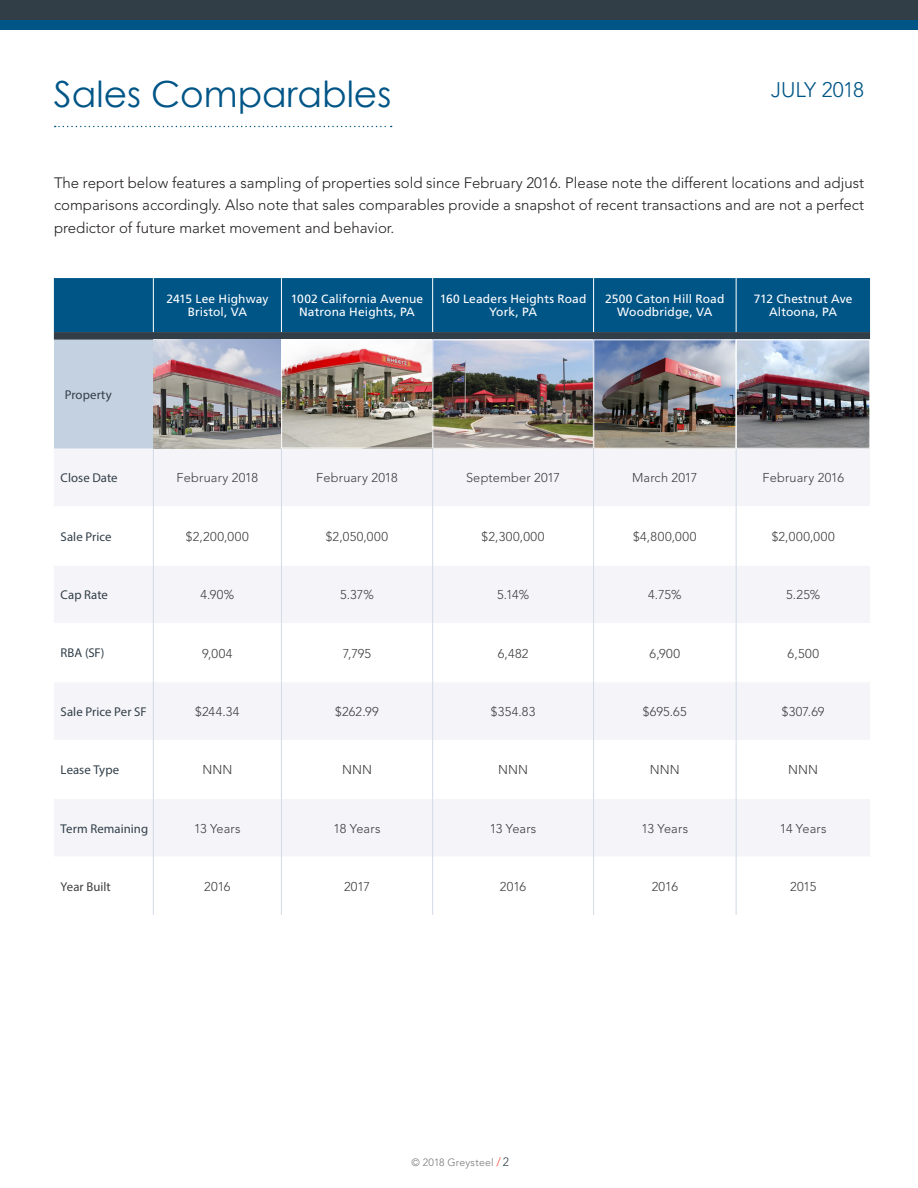
<style>
.page{position:relative;width:918px;height:1188px;background:#fff}
.page>*{position:absolute;margin:0;border:0;box-sizing:border-box;transform-origin:0 0}
.contents{font:36px "Century Gothic";color:#005587}
.Article_Title{font:300 21px "Avenir LT Std";letter-spacing:-.015em;color:#005587}
.Paragraph_Body{font:300 15px/22.5px "Avenir LT Std";color:#231f20;text-align:justify}
.Paragraph_Body_table{font:300 12.75px "Avenir LT Std";letter-spacing:.015em;color:#3e3e3f}
.Paragraph_Body_table-2{font:12.75px "Myriad Pro";letter-spacing:.005em;color:#313e48}
.Paragraph_Body_table-3{font:12.75px "Myriad Pro";letter-spacing:.005em;color:#3e3e3f}
.Paragraph_Body_table-4{font:12px/13.5px "Frutiger LT Std";letter-spacing:.01em;color:#fff;text-align:center}
.t1{font:300 10.5px "Avenir LT Std";letter-spacing:.015em;color:#77777a}
.s1{font-size:12px;color:#ff4338}
.s2{font-size:12px;color:#313e48}
</style>
<div class="page">
<div style="left:0;top:0;width:918px;height:20px;background:#313e48"></div>
<div style="left:0;top:20px;width:918px;height:10px;background:#005587"></div>
<svg style="left:55px;top:126px;width:337px;height:1px"></svg>
<div style="left:54px;top:278px;width:816px;height:54px;background:#005587"></div>
<svg style="left:54px;top:332px;width:816px;height:8px;background:#46525c"></svg>
<div style="left:54px;top:340px;width:99px;height:108px;background:#c4d1e0"></div>
<hr style="left:281px;top:278px;width:1px;height:54px;background:#fff">
<hr style="left:432px;top:278px;width:1px;height:54px;background:#fff">
<hr style="left:593px;top:278px;width:1px;height:54px;background:#fff">
<hr style="left:736px;top:278px;width:1px;height:54px;background:#fff">
<hr style="left:153px;top:278px;width:1px;height:54px;background:#fff">
<hr style="left:153px;top:448px;width:1px;height:59px;background:#d1dae7">
<hr style="left:281px;top:449px;width:1px;height:58px;background:#d1dae7">
<hr style="left:432px;top:449px;width:1px;height:58px;background:#d1dae7">
<hr style="left:593px;top:448px;width:1px;height:59px;background:#d1dae7">
<hr style="left:736px;top:448px;width:1px;height:59px;background:#d1dae7">
<hr style="left:153px;top:507px;width:1px;height:58px;background:#d1dae7">
<hr style="left:281px;top:507px;width:1px;height:58px;background:#d1dae7">
<hr style="left:432px;top:507px;width:1px;height:58px;background:#d1dae7">
<hr style="left:593px;top:507px;width:1px;height:58px;background:#d1dae7">
<hr style="left:736px;top:507px;width:1px;height:58px;background:#d1dae7">
<hr style="left:153px;top:565px;width:1px;height:59px;background:#d1dae7">
<hr style="left:281px;top:565px;width:1px;height:59px;background:#d1dae7">
<hr style="left:432px;top:565px;width:1px;height:59px;background:#d1dae7">
<hr style="left:593px;top:565px;width:1px;height:59px;background:#d1dae7">
<hr style="left:736px;top:565px;width:1px;height:59px;background:#d1dae7">
<hr style="left:153px;top:624px;width:1px;height:58px;background:#d1dae7">
<hr style="left:153px;top:682px;width:1px;height:58px;background:#d1dae7">
<hr style="left:153px;top:799px;width:1px;height:58px;background:#d1dae7">
<hr style="left:153px;top:857px;width:1px;height:58px;background:#d1dae7">
<hr style="left:281px;top:624px;width:1px;height:58px;background:#d1dae7">
<hr style="left:281px;top:682px;width:1px;height:58px;background:#d1dae7">
<hr style="left:281px;top:799px;width:1px;height:58px;background:#d1dae7">
<hr style="left:281px;top:857px;width:1px;height:58px;background:#d1dae7">
<hr style="left:432px;top:624px;width:1px;height:58px;background:#d1dae7">
<hr style="left:432px;top:682px;width:1px;height:58px;background:#d1dae7">
<hr style="left:432px;top:799px;width:1px;height:58px;background:#d1dae7">
<hr style="left:432px;top:857px;width:1px;height:58px;background:#d1dae7">
<hr style="left:593px;top:624px;width:1px;height:58px;background:#d1dae7">
<hr style="left:593px;top:682px;width:1px;height:58px;background:#d1dae7">
<hr style="left:593px;top:799px;width:1px;height:58px;background:#d1dae7">
<hr style="left:593px;top:857px;width:1px;height:58px;background:#d1dae7">
<hr style="left:736px;top:624px;width:1px;height:58px;background:#d1dae7">
<hr style="left:736px;top:682px;width:1px;height:58px;background:#d1dae7">
<hr style="left:736px;top:799px;width:1px;height:58px;background:#d1dae7">
<hr style="left:736px;top:857px;width:1px;height:58px;background:#d1dae7">
<hr style="left:153px;top:740px;width:1px;height:59px;background:#d1dae7">
<hr style="left:281px;top:740px;width:1px;height:59px;background:#d1dae7">
<hr style="left:432px;top:740px;width:1px;height:59px;background:#d1dae7">
<hr style="left:593px;top:740px;width:1px;height:59px;background:#d1dae7">
<hr style="left:736px;top:740px;width:1px;height:59px;background:#d1dae7">
<img style="left:153px;top:340px;width:128px;height:108px">
<img style="left:283px;top:342px;width:148px;height:104px">
<div style="left:281px;top:340px;width:152px;height:108px;border:1px solid #fff"></div>
<img style="left:435px;top:342px;width:157px;height:104px">
<div style="left:433px;top:340px;width:161px;height:108px;border:1px solid #fff"></div>
<img style="left:596px;top:342px;width:138px;height:104px">
<img style="left:738px;top:342px;width:130px;height:104px">
<div style="left:736px;top:340px;width:134px;height:108px;border:1px solid #fff"></div>
<p class="contents" style="left:54px;top:69px;width:339px">Sales Comparables</p>
<p class="Article_Title" style="left:771px;top:77px;width:94px">JULY 2018</p>
<p class="Paragraph_Body" style="left:54px;top:171px;width:812px">The report below features a sampling of properties sold since February 2016. Please note the different locations and adjust comparisons accordingly. Also note that sales comparables provide a snapshot of recent transactions and are not a perfect predictor of future market movement and behavior.</p>
<p class="Paragraph_Body_table-2" style="left:65px;top:387px;width:49px">Property</p>
<p class="Paragraph_Body_table-4" style="left:166px;top:292px;width:104px">2415 Lee Highway<br>Bristol, VA</p>
<p class="Paragraph_Body_table-4" style="left:291px;top:292px;width:134px">1002 California Avenue<br>Natrona Heights, PA</p>
<p class="Paragraph_Body_table-4" style="left:440px;top:292px;width:148px">160 Leaders Heights Road<br>York, PA</p>
<p class="Paragraph_Body_table-4" style="left:605px;top:292px;width:121px">2500 Caton Hill Road<br>Woodbridge, VA</p>
<p class="Paragraph_Body_table-4" style="left:754px;top:292px;width:100px">712 Chestnut Ave<br>Altoona, PA</p>
<p class="Paragraph_Body_table-2" style="left:61px;top:470px;width:59px">Close Date</p>
<p class="Paragraph_Body_table" style="left:177px;top:471px;width:83px">February 2018</p>
<p class="Paragraph_Body_table" style="left:316px;top:471px;width:83px">February 2018</p>
<p class="Paragraph_Body_table" style="left:466px;top:471px;width:96px">September 2017</p>
<p class="Paragraph_Body_table" style="left:632px;top:471px;width:67px">March 2017</p>
<p class="Paragraph_Body_table" style="left:763px;top:471px;width:83px">February 2016</p>
<p class="Paragraph_Body_table-2" style="left:61px;top:529px;width:52px">Sale Price</p>
<p class="Paragraph_Body_table" style="left:186px;top:529px;width:64px">$2,200,000</p>
<p class="Paragraph_Body_table" style="left:326px;top:529px;width:64px">$2,050,000</p>
<p class="Paragraph_Body_table" style="left:482px;top:529px;width:64px">$2,300,000</p>
<p class="Paragraph_Body_table" style="left:633px;top:529px;width:65px">$4,800,000</p>
<p class="Paragraph_Body_table" style="left:772px;top:529px;width:65px">$2,000,000</p>
<p class="Paragraph_Body_table-2" style="left:61px;top:587px;width:49px">Cap Rate</p>
<p class="Paragraph_Body_table" style="left:201px;top:587px;width:35px">4.90%</p>
<p class="Paragraph_Body_table" style="left:340px;top:587px;width:35px">5.37%</p>
<p class="Paragraph_Body_table" style="left:497px;top:587px;width:33px">5.14%</p>
<p class="Paragraph_Body_table" style="left:648px;top:587px;width:35px">4.75%</p>
<p class="Paragraph_Body_table" style="left:786px;top:587px;width:36px">5.25%</p>
<p class="Paragraph_Body_table-2" style="left:61px;top:645px;width:45px">RBA (SF)</p>
<p class="Paragraph_Body_table" style="left:202px;top:646px;width:32px">9,004</p>
<p class="Paragraph_Body_table" style="left:343px;top:646px;width:30px">7,795</p>
<p class="Paragraph_Body_table" style="left:498px;top:646px;width:32px">6,482</p>
<p class="Paragraph_Body_table" style="left:650px;top:646px;width:32px">6,900</p>
<p class="Paragraph_Body_table" style="left:788px;top:646px;width:33px">6,500</p>
<p class="Paragraph_Body_table-2" style="left:61px;top:704px;width:88px">Sale Price Per SF</p>
<p class="Paragraph_Body_table" style="left:195px;top:704px;width:46px">$244.34</p>
<p class="Paragraph_Body_table" style="left:335px;top:704px;width:45px">$262.99</p>
<p class="Paragraph_Body_table" style="left:491px;top:704px;width:46px">$354.83</p>
<p class="Paragraph_Body_table" style="left:643px;top:704px;width:46px">$695.65</p>
<p class="Paragraph_Body_table" style="left:782px;top:704px;width:44px">$307.69</p>
<p class="Paragraph_Body_table-2" style="left:61px;top:762px;width:60px">Lease Type</p>
<p class="Paragraph_Body_table" style="left:202px;top:762px;width:31px">NNN</p>
<p class="Paragraph_Body_table" style="left:342px;top:762px;width:31px">NNN</p>
<p class="Paragraph_Body_table" style="left:498px;top:762px;width:31px">NNN</p>
<p class="Paragraph_Body_table" style="left:650px;top:762px;width:31px">NNN</p>
<p class="Paragraph_Body_table" style="left:788px;top:762px;width:31px">NNN</p>
<p class="Paragraph_Body_table-2" style="left:61px;top:820px;width:89px">Term Remaining</p>
<p class="Paragraph_Body_table" style="left:194px;top:821px;width:48px">13 Years</p>
<p class="Paragraph_Body_table" style="left:334px;top:821px;width:48px">18 Years</p>
<p class="Paragraph_Body_table" style="left:490px;top:821px;width:48px">13 Years</p>
<p class="Paragraph_Body_table" style="left:642px;top:821px;width:48px">13 Years</p>
<p class="Paragraph_Body_table" style="left:780px;top:821px;width:48px">14 Years</p>
<p class="Paragraph_Body_table-3" style="left:61px;top:879px;width:52px">Year Built</p>
<p class="Paragraph_Body_table" style="left:204px;top:879px;width:28px">2016</p>
<p class="Paragraph_Body_table" style="left:344px;top:879px;width:28px">2017</p>
<p class="Paragraph_Body_table" style="left:500px;top:879px;width:28px">2016</p>
<p class="Paragraph_Body_table" style="left:652px;top:879px;width:28px">2016</p>
<p class="Paragraph_Body_table" style="left:790px;top:879px;width:28px">2015</p>
<p class="t1" style="left:412px;top:1156px;width:99px">© 2018 Greysteel <span class="s1">/</span> <span class="s2">2</span></p>
</div>
